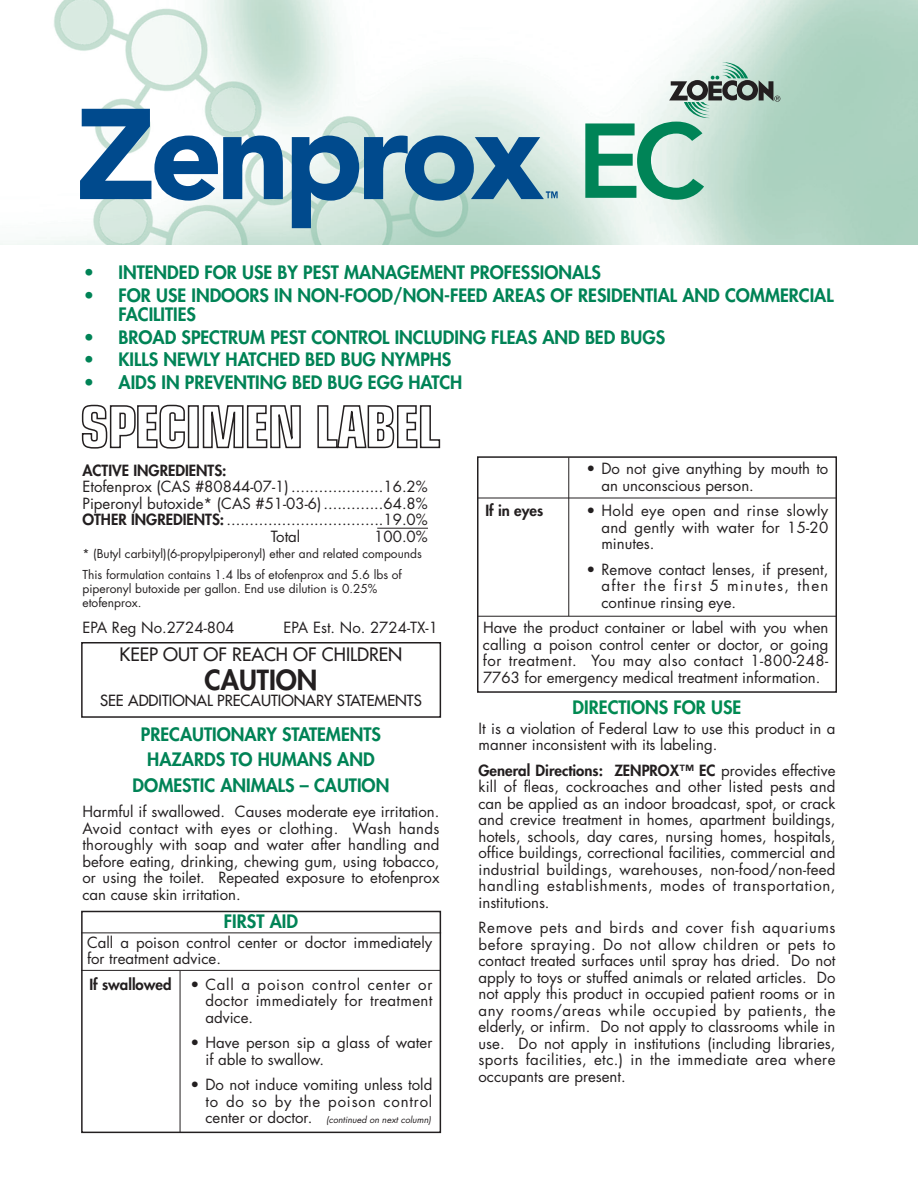
<style>
.page{position:relative;width:918px;height:1188px;background:#fff}
.page>*{position:absolute;margin:0;border:0;box-sizing:border-box;transform-origin:0 0}
.t1{font:900 127.5px "Avenir";color:#004a8d}
.t2{font:800 27px "Futura";color:#231f20}
.t3{font:800 18px/25.5px "Futura";color:#008356;text-align:center}
.t4{font:18px "Futura";color:#231f20}
.t5{font:800 18px "Futura";color:#008a52}
.t6{font:15px/16.5px "Futura";color:#231f20;text-align:justify}
.t7{font:800 15px "Futura";color:#231f20}
.t8{font:15px "Futura";color:#231f20}
.t9{font:12px/20.2px "Futura";color:#231f20}
.t10{font:italic 9px "Futura";color:#231f20}
.s1{font-weight:800;font-size:105px;color:#008457}
.s2{font-weight:800}
.s3{font-style:normal;font-size:15px}
</style>
<div class="page">
<hr style="left:377px;top:528px;width:51px;height:1px;background:#231f20">
<div style="left:81px;top:642px;width:360px;height:76px;border:2px solid #231f20"></div>
<svg style="left:82px;top:405px;width:103px;height:44px"></svg>
<div style="left:188px;top:405px;width:11px;height:43px;border:1px solid #231f20"></div>
<svg style="left:202px;top:405px;width:99px;height:44px"></svg>
<svg style="left:317px;top:405px;width:123px;height:44px"></svg>
<img style="left:0;top:0;width:918px;height:245px">
<svg style="left:669px;top:60px;width:111px;height:60px"></svg>
<svg style="left:546px;top:191px;width:12px;height:7px"></svg>
<hr style="left:477px;top:498px;width:360px;height:1px;background:#231f20">
<div style="left:477px;top:456px;width:360px;height:237px;border:2px solid #231f20"></div>
<hr style="left:477px;top:616px;width:360px;height:1px;background:#231f20">
<hr style="left:568px;top:457px;width:1px;height:159px;background:#231f20">
<div style="left:81px;top:911px;width:360px;height:222px;border:2px solid #231f20"></div>
<hr style="left:81px;top:970px;width:360px;height:1px;background:#231f20">
<hr style="left:81px;top:933px;width:360px;height:1px;background:#231f20">
<hr style="left:180px;top:971px;width:1px;height:162px;background:#231f20">
<h1 class="t1" style="left:76px;top:103px;width:631px">Zenprox <span class="s1">EC</span></h1>
<p class="t3" style="left:84px;top:261px;width:519px">• INTENDED FOR USE BY PEST MANAGEMENT PROFESSIONALS</p>
<p class="t3" style="left:118px;top:287px;width:717px;line-height:19.5px;text-align:left;text-indent:-35px">• FOR USE INDOORS IN NON-FOOD/NON-FEED AREAS OF RESIDENTIAL AND COMMERCIAL<br>FACILITIES</p>
<p class="t3" style="left:84px;top:326px;width:583px">• BROAD SPECTRUM PEST CONTROL INCLUDING FLEAS AND BED BUGS</p>
<p class="t3" style="left:84px;top:348px;width:369px">• KILLS NEWLY HATCHED BED BUG NYMPHS</p>
<p class="t3" style="left:84px;top:371px;width:380px">• AIDS IN PREVENTING BED BUG EGG HATCH</p>
<p class="t7" style="left:82px;top:463px;width:146px">ACTIVE INGREDIENTS:</p>
<p class="t6" style="left:82px;top:480px;width:347px">Etofenprox (CAS #80844-07-1) ....................16.2%</p>
<p class="t6" style="left:82px;top:496px;width:347px">Piperonyl butoxide* (CAS #51-03-6).............64.8%</p>
<p class="t6" style="left:82px;top:513px;width:347px"><span class="s2">OTHER INGREDIENTS:</span>..................................19.0%</p>
<p class="t6" style="left:271px;top:529px;width:31px">Total</p>
<p class="t6" style="left:374px;top:529px;width:55px">100.0%</p>
<p class="t9" style="left:82px;top:545px;width:341px">* (Butyl carbityl)(6-propylpiperonyl) ether and related compounds<br>This formulation contains 1.4 lbs of etofenprox and 5.6 lbs of</p>
<p class="t9" style="left:82px;top:582px;width:296px;line-height:14.2px">piperonyl butoxide per gallon. End use dilution is 0.25% etofenprox.</p>
<p class="t6" style="left:82px;top:620px;width:154px">EPA Reg No.2724-804</p>
<p class="t6" style="left:284px;top:620px;width:156px">EPA Est. No. 2724-TX-1</p>
<p class="t4" style="left:120px;top:645px;width:284px">KEEP OUT OF REACH OF CHILDREN</p>
<h2 class="t2" style="left:205px;top:667px;width:114px">CAUTION</h2>
<p class="t8" style="left:100px;top:693px;width:323px">SEE ADDITIONAL PRECAUTIONARY STATEMENTS</p>
<p class="t3" style="left:133px;top:722px;width:258px">PRECAUTIONARY STATEMENTS<br>HAZARDS TO HUMANS AND<br>DOMESTIC ANIMALS – CAUTION</p>
<p class="t6" style="left:82px;top:805px;width:359px">Harmful if swallowed. Causes moderate eye irritation.<br>Avoid contact with eyes or clothing. Wash hands thoroughly with soap and water after handling and before eating, drinking, chewing gum, using tobacco, or using the toilet. Repeated exposure to etofenprox can cause skin irritation.</p>
<p class="t3" style="left:224px;top:910px;width:76px">FIRST AID</p>
<p class="t6" style="left:87px;top:935px;width:347px">Call a poison control center or doctor immediately for treatment advice.</p>
<p class="t7" style="left:89px;top:977px;width:84px">If swallowed</p>
<p class="t6" style="left:205px;top:977px;width:228px;text-indent:-15px">• Call a poison control center or doctor immediately for treatment advice.</p>
<p class="t6" style="left:205px;top:1036px;width:228px;text-indent:-15px">• Have person sip a glass of water if able to swallow.</p>
<p class="t6" style="left:191px;top:1078px;width:243px;text-align:right">• Do not induce vomiting unless told to do so by the poison control</p>
<p class="t10" style="left:205px;top:1116px;width:227px"><span class="s3">center or doctor.</span> (continued on next column)</p>
<p class="t6" style="left:601px;top:462px;width:228px;text-indent:-15px">• Do not give anything by mouth to an unconscious person.</p>
<p class="t7" style="left:485px;top:504px;width:59px">If in eyes</p>
<p class="t6" style="left:601px;top:504px;width:228px;text-indent:-15px">• Hold eye open and rinse slowly and gently with water for 15-20 minutes.</p>
<p class="t6" style="left:601px;top:562px;width:228px;text-indent:-15px">• Remove contact lenses, if present, after the first 5 minutes, then continue rinsing eye.</p>
<p class="t6" style="left:483px;top:621px;width:347px">Have the product container or label with you when calling a poison control center or doctor, or going for treatment. You may also contact 1-800-248- 7763 for emergency medical treatment information.</p>
<p class="t5" style="left:573px;top:699px;width:170px">DIRECTIONS FOR USE</p>
<p class="t6" style="left:478px;top:721px;width:359px">It is a violation of Federal Law to use this product in a manner inconsistent with its labeling.</p>
<p class="t6" style="left:479px;top:763px;width:359px"><span class="s2">General Directions: ZENPROX™ EC</span> provides effective kill of fleas, cockroaches and other listed pests and can be applied as an indoor broadcast, spot, or crack and crevice treatment in homes, apartment buildings, hotels, schools, day cares, nursing homes, hospitals, office buildings, correctional facilities, commercial and industrial buildings, warehouses, non-food/non-feed handling establishments, modes of transportation, institutions.</p>
<p class="t6" style="left:479px;top:921px;width:359px">Remove pets and birds and cover fish aquariums before spraying. Do not allow children or pets to contact treated surfaces until spray has dried. Do not apply to toys or stuffed animals or related articles. Do not apply this product in occupied patient rooms or in any rooms/areas while occupied by patients, the elderly, or infirm. Do not apply to classrooms while in use. Do not apply in institutions (including libraries, sports facilities, etc.) in the immediate area where occupants are present.</p>
</div>
